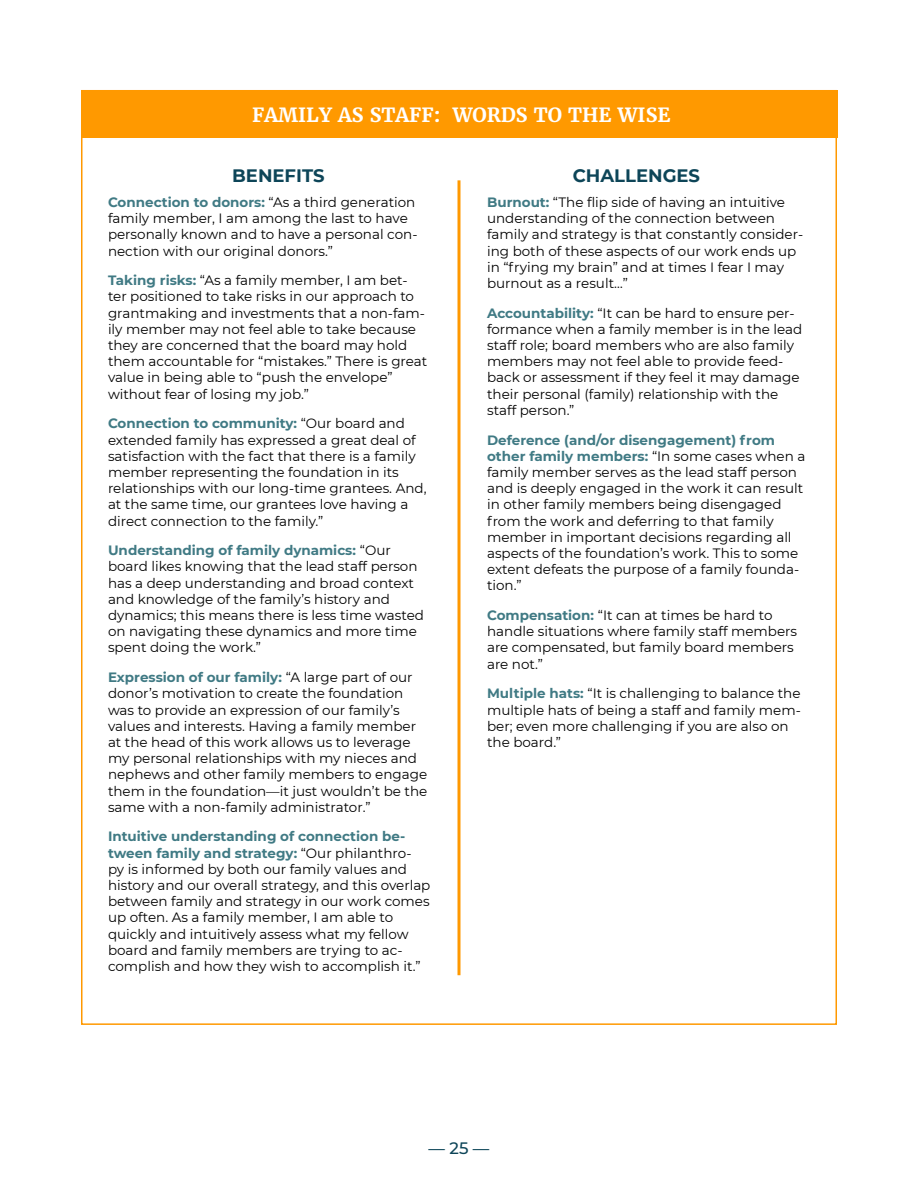
<style>
.page{position:relative;width:918px;height:1188px;background:#fff}
.page>*{position:absolute;margin:0;border:0;box-sizing:border-box;transform-origin:0 0}
.t1{font:700 19.5px "Merriweather";color:#fff}
.t2{font:700 18px "Montserrat";color:#0d4558}
.t3{font:500 16.5px "Montserrat";color:#0d4558}
.t4{font:13.5px/16.2px "Montserrat";color:#000}
.s1{font-weight:700;color:#407a84}
</style>
<div class="page">
<div style="left:81px;top:90px;width:757px;height:47px;background:#f90"></div>
<hr style="left:458px;top:180px;width:2px;height:795px;background:#f90">
<h1 class="t1" style="left:252px;top:102px;width:420px">FAMILY AS STAFF: WORDS TO THE WISE</h1>
<h2 class="t2" style="left:232px;top:163px;width:94px">BENEFITS</h2>
<h2 class="t2" style="left:573px;top:163px;width:129px">CHALLENGES</h2>
<p class="t4" style="left:108px;top:194px;width:311px"><span class="s1">Connection to donors:</span> “As a third generation family member, I am among the last to have personally known and to have a personal con&shy;nection with our original donors.”</p>
<p class="t4" style="left:108px;top:272px;width:321px"><span class="s1">Taking risks:</span> “As a family member, I am bet&shy;ter positioned to take risks in our approach to grantmaking and investments that a non-fam&shy;ily member may not feel able to take because they are concerned that the board may hold them accountable for “mistakes.” There is great value in being able to “push the envelope” without fear of losing my job.”</p>
<p class="t4" style="left:108px;top:415px;width:320px"><span class="s1">Connection to community:</span> “Our board and extended family has expressed a great deal of satisfaction with the fact that there is a family member representing the foundation in its relationships with our long-time grantees. And, at the same time, our grantees love having a direct connection to the family.”</p>
<p class="t4" style="left:108px;top:542px;width:317px"><span class="s1">Understanding of family dynamics:</span> “Our board likes knowing that the lead staff person has a deep understanding and broad context and knowledge of the family’s history and dynamics; this means there is less time wasted on navigating these dynamics and more time spent doing the work.”</p>
<p class="t4" style="left:108px;top:669px;width:321px"><span class="s1">Expression of our family:</span> “A large part of our donor’s motivation to create the foundation was to provide an expression of our family’s values and interests. Having a family member at the head of this work allows us to leverage my personal relationships with my nieces and nephews and other family members to engage them in the foundation—it just wouldn’t be the same with a non-family administrator.”</p>
<p class="t4" style="left:108px;top:828px;width:324px"><span class="s1">Intuitive understanding of connection be&shy;tween family and strategy:</span> “Our philanthro&shy;py is informed by both our family values and history and our overall strategy, and this overlap between family and strategy in our work comes up often. As a family member, I am able to quickly and intuitively assess what my fellow board and family members are trying to ac&shy;complish and how they wish to accomplish it.”</p>
<p class="t4" style="left:487px;top:194px;width:318px"><span class="s1">Burnout:</span> “The flip side of having an intuitive understanding of the connection between family and strategy is that constantly consider&shy;ing both of these aspects of our work ends up in “frying my brain” and at times I fear I may burnout as a result…”</p>
<p class="t4" style="left:487px;top:304px;width:317px"><span class="s1">Accountability:</span> “It can be hard to ensure per&shy;formance when a family member is in the lead staff role; board members who are also family members may not feel able to provide feed&shy;back or assessment if they feel it may damage their personal (family) relationship with the staff person.”</p>
<p class="t4" style="left:487px;top:431px;width:320px"><span class="s1">Deference (and/or disengagement) from other family members:</span> “In some cases when a family member serves as the lead staff person and is deeply engaged in the work it can result in other family members being disengaged from the work and deferring to that family member in important decisions regarding all aspects of the foundation’s work. This to some extent defeats the purpose of a family founda&shy;tion.”</p>
<p class="t4" style="left:487px;top:607px;width:312px"><span class="s1">Compensation:</span> “It can at times be hard to handle situations where family staff members are compensated, but family board members are not.”</p>
<p class="t4" style="left:487px;top:685px;width:315px"><span class="s1">Multiple hats:</span> “It is challenging to balance the multiple hats of being a staff and family mem&shy;ber; even more challenging if you are also on the board.”</p>
<p class="t3" style="left:429px;top:1137px;width:62px">— 25 —</p>
</div>
